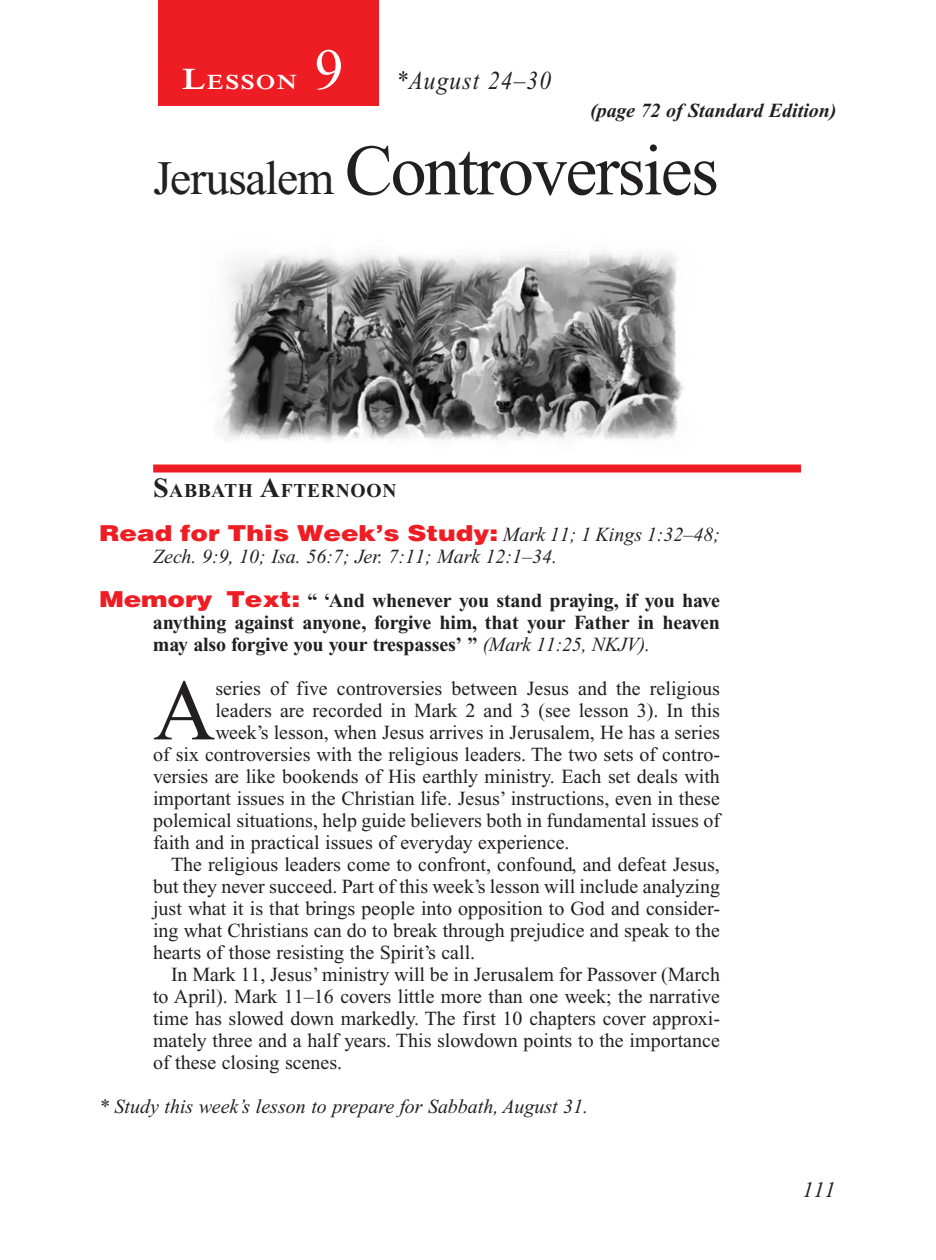
<style>
.page{position:relative;width:936px;height:1260px;background:#fff}
.page>*{position:absolute;margin:0;border:0;box-sizing:border-box;transform-origin:0 0}
.Body_Drop_Cap{font:86.4px "Times New Roman PS Std";color:#231f20}
.Lesson_Head_SA{font:72px "Times New Roman PS Std";color:#231f20}
.Lesson_Number{font:58px "Times New Roman PS Std";color:#fff}
.Lesson_Dates{font:italic 26px "Times New Roman PS Std";letter-spacing:.05em;color:#231f20;scale:.9 1}
.Question{font:900 22px "Helvetica LT Std";color:#ee1d23;scale:1.2 1}
.PageNumbers{font:italic 22px "Times New Roman PS Std";color:#231f20}
.Lesson_Start_Head{font:600 21px "Times NRMT Std";letter-spacing:.07em;color:#fff;scale:1.1 1}
.Body{font:20px/22px "Times New Roman PS Std";color:#231f20;text-align:justify}
.Body_Drop_Cap-2{font:20px "Times New Roman PS Std";color:#231f20}
.Question-2{font:700 20px/22px "Times New Roman PS Std";letter-spacing:-.01em;color:#231f20;text-align:justify}
.Question-3{font:italic 20px "Times New Roman PS Std";color:#231f20}
.Page_from_SE{font:italic 700 20px "Times New Roman PS Std";color:#231f20}
.Sabbath_Afternoon_He{font:700 19.6px "Times New Roman PS Std";letter-spacing:.035em;color:#231f20}
.s1{font-size:30px}
.s2{font-size:48px}
.s3{font-size:28px}
.s4{font-family:"Times New Roman PS Std";font-weight:400;font-style:italic;font-size:20px;color:#231f20}
.s5{font-family:"Helvetica LT Std";font-weight:900;font-size:22px;color:#ee1d23}
.s6{font-weight:400;font-style:italic}
</style>
<div class="page">
<div style="left:158px;top:1px;width:221px;height:105px;background:#ee1d23"></div>
<div style="left:153px;top:465px;width:648px;height:8px;background:#ee1d23"></div>
<img style="left:219px;top:252px;width:465px;height:189px">
<p class="Lesson_Number" style="left:314px;top:38px;width:30px">9</p>
<p class="Lesson_Start_Head" style="left:182px;top:70px;width:106px"><span class="s1">L</span>ESSON</p>
<p class="Lesson_Dates" style="left:396px;top:66px;width:174px">*August 24–30</p>
<p class="Page_from_SE" style="left:590px;top:100px;width:248px">(page 72 of Standard Edition)</p>
<p class="Lesson_Head_SA" style="left:153px;top:131px;width:567px"><span class="s2">Jerusalem</span> Controversies</p>
<p class="Sabbath_Afternoon_He" style="left:153px;top:480px;width:245px"><span class="s3">S</span>ABBATH <span class="s3">A</span>FTERNOON</p>
<p class="Question" style="left:99px;top:519px;width:519px">Read for This Week’s Study: <span class="s4">Mark 11; 1 Kings 1:32–48;</span></p>
<p class="Question-3" style="left:153px;top:546px;width:406px">Zech. 9:9, 10; Isa. 56:7; Jer. 7:11; Mark 12:1–34.</p>
<p class="Question-2" style="left:153px;top:590px;width:568px;text-indent:-54px"><span class="s5">Memory Text:</span> “ ‘And whenever you stand praying, if you have anything against anyone, forgive him, that your Father in heaven may also forgive you your trespasses’ ” <span class="s6">(Mark 11:25, NKJV).</span></p>
<p class="Body_Drop_Cap" style="left:153px;top:664px;width:64px">A</p>
<p class="Body_Drop_Cap-2" style="left:215px;top:678px;width:506px">series of five controversies between Jesus and the religious</p>
<p class="Body_Drop_Cap-2" style="left:215px;top:700px;width:506px">leaders are recorded in Mark 2 and 3 (see lesson 3). In this</p>
<p class="Body_Drop_Cap-2" style="left:215px;top:722px;width:506px">week’s lesson, when Jesus arrives in Jerusalem, He has a series</p>
<p class="Body_Drop_Cap-2" style="left:153px;top:744px;width:568px">of six controversies with the religious leaders. The two sets of contro-</p>
<p class="Body_Drop_Cap-2" style="left:153px;top:766px;width:568px">versies are like bookends of His earthly ministry. Each set deals with</p>
<p class="Body_Drop_Cap-2" style="left:153px;top:788px;width:568px">important issues in the Christian life. Jesus’ instructions, even in these</p>
<p class="Body_Drop_Cap-2" style="left:153px;top:810px;width:569px">polemical situations, help guide believers both in fundamental issues of</p>
<p class="Body_Drop_Cap-2" style="left:153px;top:832px;width:418px">faith and in practical issues of everyday experience.</p>
<p class="Body" style="left:153px;top:854px;width:569px;text-indent:18px">The religious leaders come to confront, confound, and defeat Jesus, but they never succeed. Part of this week’s lesson will include analyzing just what it is that brings people into opposition to God and consider&shy;ing what Christians can do to break through prejudice and speak to the hearts of those resisting the Spirit’s call.</p>
<p class="Body" style="left:153px;top:964px;width:569px;text-indent:18px">In Mark 11, Jesus’ ministry will be in Jerusalem for Passover (March to April). Mark 11–16 covers little more than one week; the narrative time has slowed down markedly. The first 10 chapters cover approxi&shy;mately three and a half years. This slowdown points to the importance of these closing scenes.</p>
<p class="Question-3" style="left:99px;top:1096px;width:491px">* Study this week’s lesson to prepare for Sabbath, August 31.</p>
<p class="PageNumbers" style="left:802px;top:1178px;width:34px">111</p>
</div>
